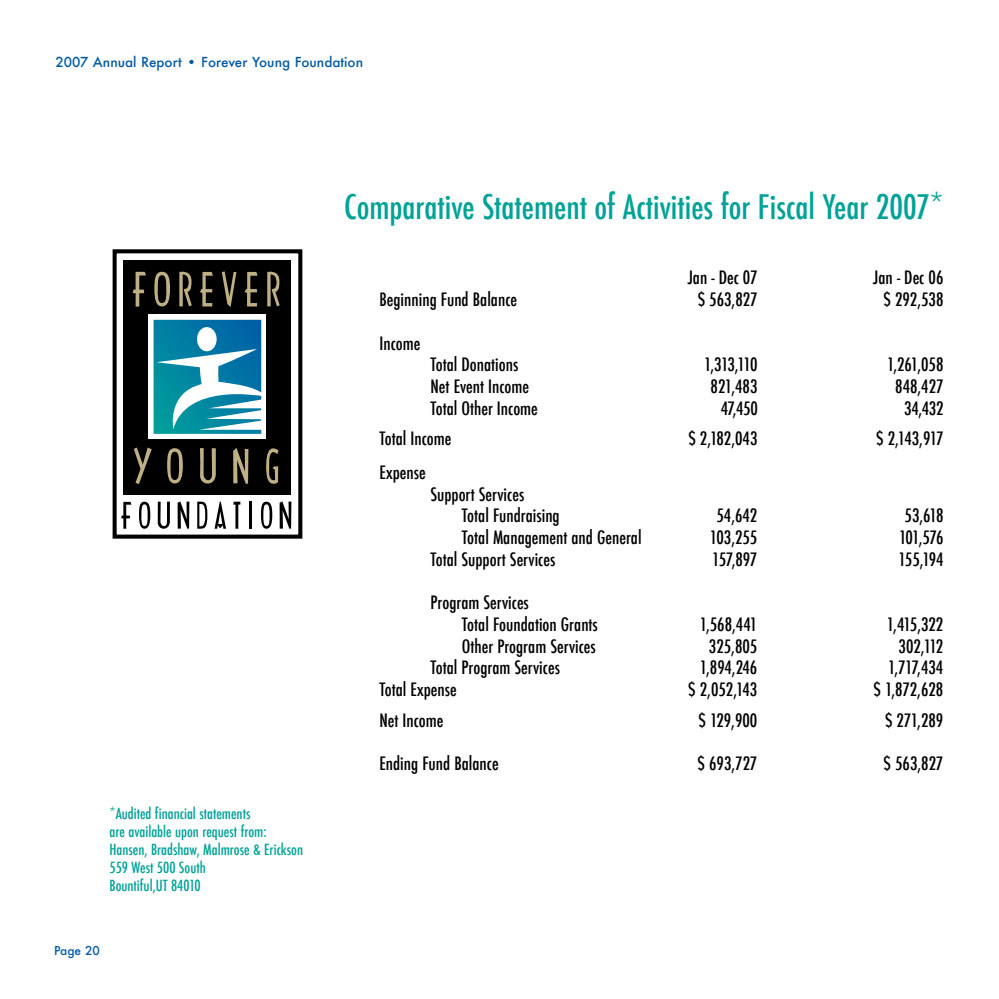
<style>
.page{position:relative;width:999px;height:999px;background:#fff}
.page>*{position:absolute;margin:0;border:0;box-sizing:border-box;transform-origin:0 0}
.t1{font:500 condensed 33px "Futura";color:#00a297}
.t2{font:500 condensed 18px/21.8px "Futura";color:#000}
.t3{font:500 condensed 15px/18.1px "Futura";color:#00a297}
.t4{font:500 13.5px "Futura";color:#005aa5}
.t5{font:500 12px "Futura";color:#005aa5}
</style>
<div class="page">
<div style="left:113px;top:249px;width:189px;height:290px;border:4px solid #000"></div>
<div style="left:123px;top:260px;width:168px;height:235px;background:#000"></div>
<svg style="left:148px;top:315px;width:118px;height:124px;fill:#fff"></svg>
<svg style="left:154px;top:320px;width:107px;height:114px"></svg>
<svg style="left:134px;top:448px;width:18px;height:36px"></svg>
<svg style="left:200px;top:448px;width:16px;height:36px"></svg>
<svg style="left:233px;top:448px;width:15px;height:36px"></svg>
<svg style="left:266px;top:448px;width:13px;height:36px"></svg>
<svg style="left:167px;top:448px;width:16px;height:35px"></svg>
<svg style="left:133px;top:272px;width:13px;height:35px"></svg>
<svg style="left:179px;top:271px;width:13px;height:35px"></svg>
<svg style="left:200px;top:272px;width:13px;height:34px"></svg>
<svg style="left:222px;top:271px;width:14px;height:36px"></svg>
<svg style="left:245px;top:272px;width:13px;height:34px"></svg>
<svg style="left:267px;top:271px;width:13px;height:35px"></svg>
<svg style="left:154px;top:272px;width:16px;height:34px"></svg>
<svg style="left:121px;top:502px;width:10px;height:27px"></svg>
<svg style="left:158px;top:502px;width:12px;height:27px"></svg>
<svg style="left:178px;top:501px;width:11px;height:28px"></svg>
<svg style="left:197px;top:502px;width:10px;height:27px"></svg>
<svg style="left:215px;top:502px;width:11px;height:27px"></svg>
<svg style="left:233px;top:502px;width:7px;height:27px"></svg>
<hr style="left:250px;top:502px;width:2px;height:27px;background:#000">
<svg style="left:261px;top:502px;width:11px;height:27px"></svg>
<svg style="left:139px;top:502px;width:11px;height:27px"></svg>
<svg style="left:280px;top:501px;width:11px;height:28px"></svg>
<p class="t4" style="left:56px;top:52px;width:309px">2007 Annual Report • Forever Young Foundation</p>
<h1 class="t1" style="left:344px;top:186px;width:601px">Comparative Statement of Activities for Fiscal Year 2007*</h1>
<p class="t2" style="left:688px;top:267px;width:71px">Jan - Dec 07</p>
<p class="t2" style="left:873px;top:267px;width:72px">Jan - Dec 06</p>
<p class="t2" style="left:379px;top:289px;width:139px">Beginning Fund Balance</p>
<p class="t2" style="left:698px;top:289px;width:61px">$ 563,827</p>
<p class="t2" style="left:883px;top:289px;width:61px">$ 292,538</p>
<p class="t2" style="left:379px;top:332px;width:42px">Income</p>
<p class="t2" style="left:430px;top:354px;width:89px">Total Donations</p>
<p class="t2" style="left:704px;top:354px;width:55px">1,313,110</p>
<p class="t2" style="left:887px;top:354px;width:58px">1,261,058</p>
<p class="t2" style="left:430px;top:375px;width:100px">Net Event Income</p>
<p class="t2" style="left:711px;top:375px;width:48px">821,483</p>
<p class="t2" style="left:895px;top:375px;width:50px">848,427</p>
<p class="t2" style="left:430px;top:397px;width:109px">Total Other Income</p>
<p class="t2" style="left:721px;top:397px;width:39px">47,450</p>
<p class="t2" style="left:904px;top:397px;width:41px">34,432</p>
<p class="t2" style="left:379px;top:428px;width:73px">Total Income</p>
<p class="t2" style="left:688px;top:428px;width:71px">$ 2,182,043</p>
<p class="t2" style="left:876px;top:428px;width:69px">$ 2,143,917</p>
<p class="t2" style="left:379px;top:462px;width:48px">Expense</p>
<p class="t2" style="left:462px;top:483px;width:99px;text-indent:-31px">Support Services<br>Total Fundraising</p>
<p class="t2" style="left:716px;top:505px;width:42px">54,642</p>
<p class="t2" style="left:905px;top:505px;width:40px">53,618</p>
<p class="t2" style="left:462px;top:527px;width:181px">Total Management and General</p>
<p class="t2" style="left:710px;top:527px;width:49px">103,255</p>
<p class="t2" style="left:899px;top:527px;width:46px">101,576</p>
<p class="t2" style="left:430px;top:548px;width:126px">Total Support Services</p>
<p class="t2" style="left:712px;top:548px;width:47px">157,897</p>
<p class="t2" style="left:899px;top:548px;width:46px">155,194</p>
<p class="t2" style="left:462px;top:592px;width:137px;text-indent:-31px">Program Services<br>Total Foundation Grants</p>
<p class="t2" style="left:700px;top:613px;width:59px">1,568,441</p>
<p class="t2" style="left:887px;top:613px;width:58px">1,415,322</p>
<p class="t3" style="left:110px;top:804px;width:195px">*Audited financial statements<br>are available upon request from:<br>Hansen, Bradshaw, Malmrose &amp; Erickson<br>559 West 500 South<br>Bountiful,UT 84010</p>
<p class="t5" style="left:54px;top:942px;width:48px">Page 20</p>
<p class="t2" style="left:462px;top:635px;width:135px">Other Program Services</p>
<p class="t2" style="left:709px;top:635px;width:50px">325,805</p>
<p class="t2" style="left:899px;top:635px;width:46px">302,112</p>
<p class="t2" style="left:430px;top:657px;width:131px">Total Program Services</p>
<p class="t2" style="left:700px;top:657px;width:59px">1,894,246</p>
<p class="t2" style="left:888px;top:657px;width:57px">1,717,434</p>
<p class="t2" style="left:379px;top:678px;width:79px">Total Expense</p>
<p class="t2" style="left:688px;top:678px;width:71px">$ 2,052,143</p>
<p class="t2" style="left:874px;top:678px;width:71px">$ 1,872,628</p>
<p class="t2" style="left:379px;top:709px;width:66px">Net Income</p>
<p class="t2" style="left:698px;top:709px;width:60px">$ 129,900</p>
<p class="t2" style="left:885px;top:709px;width:60px">$ 271,289</p>
<p class="t2" style="left:379px;top:753px;width:121px">Ending Fund Balance</p>
<p class="t2" style="left:698px;top:753px;width:61px">$ 693,727</p>
<p class="t2" style="left:884px;top:753px;width:61px">$ 563,827</p>
</div>
